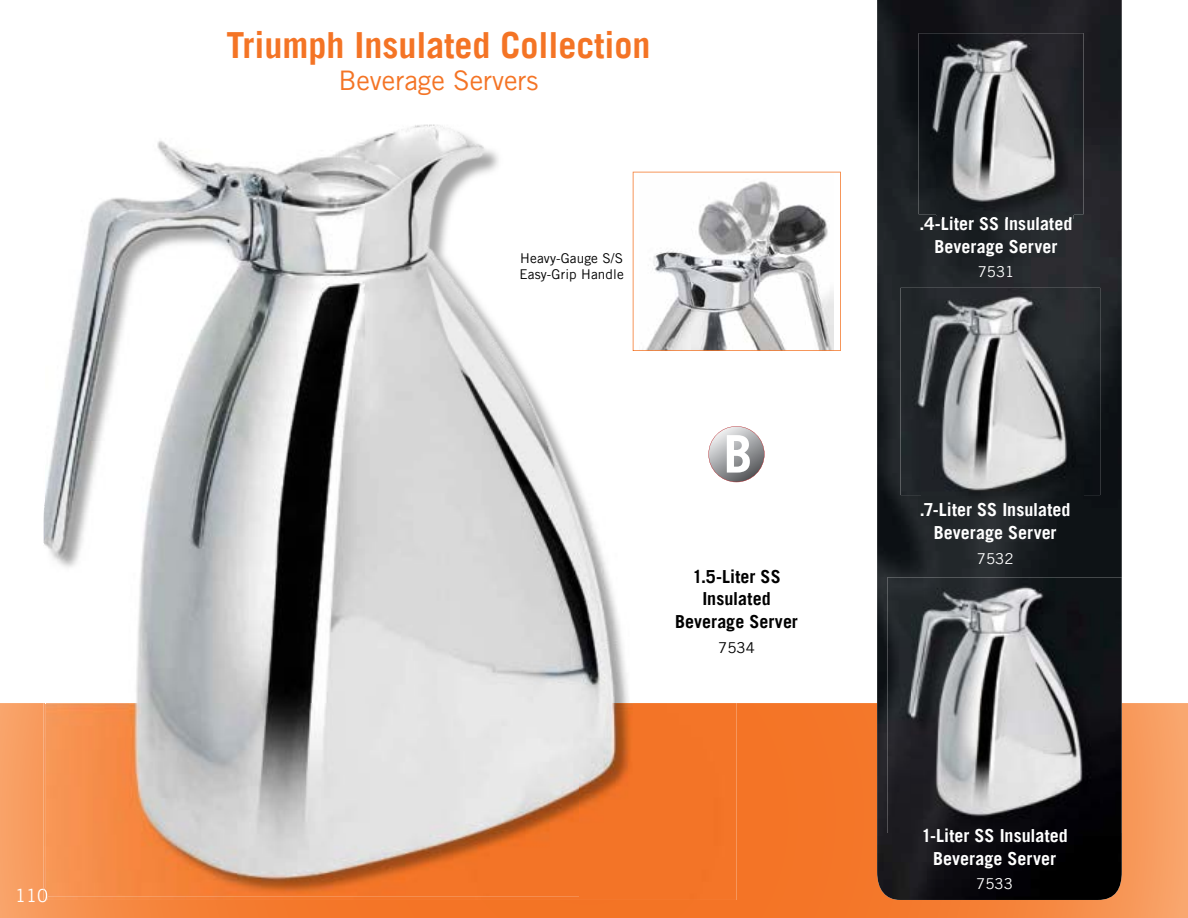
<style>
.page{position:relative;width:1188px;height:918px;background:#fff}
.page>*{position:absolute;margin:0;border:0;box-sizing:border-box;transform-origin:0 0}
.t1{font:700 51.9px "Trade Gothic";color:#fff}
.t2{font:700 36px "Trade Gothic";color:#f47425}
.t3{font:27px "Trade Gothic";color:#f47425}
.t4{font:700 18px/22.5px "Trade Gothic";color:#fff;text-align:center}
.t5{font:700 18px/22.5px "Trade Gothic";color:#000;text-align:center}
.t6{font:18px "Trade Gothic";color:#fff}
.t7{font:15px "Trade Gothic";color:#fff}
.t8{font:15px "Trade Gothic";color:#000}
.t9{font:13.5px/16.2px "Trade Gothic";letter-spacing:.01em;color:#000}
</style>
<div class="page">
<svg style="left:0;top:703px;width:1188px;height:215px;background:#f5843d"></svg>
<img style="left:44px;top:124px;width:693px;height:776px">
<img style="left:46px;top:127px;width:587px;height:769px">
<svg style="left:44px;top:889px;width:3px;height:11px"></svg>
<img style="left:877px;top:0;width:245px;height:900px">
<img style="left:887px;top:577px;width:235px;height:256px">
<img style="left:921px;top:495px;width:163px;height:14px">
<img style="left:901px;top:288px;width:199px;height:207px">
<svg style="left:633px;top:172px;width:208px;height:179px"></svg>
<img style="left:936px;top:217px;width:137px;height:2px">
<img style="left:919px;top:33px;width:165px;height:181px">
<svg style="left:708px;top:426px;width:56px;height:56px"></svg>
<p class="t6" style="left:15px;top:885px;width:34px">110</p>
<h2 class="t2" style="left:227px;top:23px;width:426px">Triumph Insulated Collection</h2>
<h3 class="t3" style="left:338px;top:64px;width:202px">Beverage Servers</h3>
<p class="t9" style="left:519px;top:250px;width:106px">Heavy-Gauge S/S<br>Easy-Grip Handle</p>
<h1 class="t1" style="left:724px;top:422px;width:30px">B</h1>
<p class="t5" style="left:675px;top:565px;width:124px">1.5-Liter SS<br>Insulated<br>Beverage Server</p>
<p class="t8" style="left:718px;top:638px;width:38px">7534</p>
<p class="t4" style="left:919px;top:212px;width:155px">.4-Liter SS Insulated<br>Beverage Server</p>
<p class="t7" style="left:978px;top:263px;width:38px">7531</p>
<p class="t4" style="left:920px;top:498px;width:152px">.7-Liter SS Insulated<br>Beverage Server</p>
<p class="t7" style="left:977px;top:549px;width:38px">7532</p>
<p class="t4" style="left:921px;top:824px;width:148px">1-Liter SS Insulated<br>Beverage Server</p>
<p class="t7" style="left:976px;top:875px;width:38px">7533</p>
</div>
